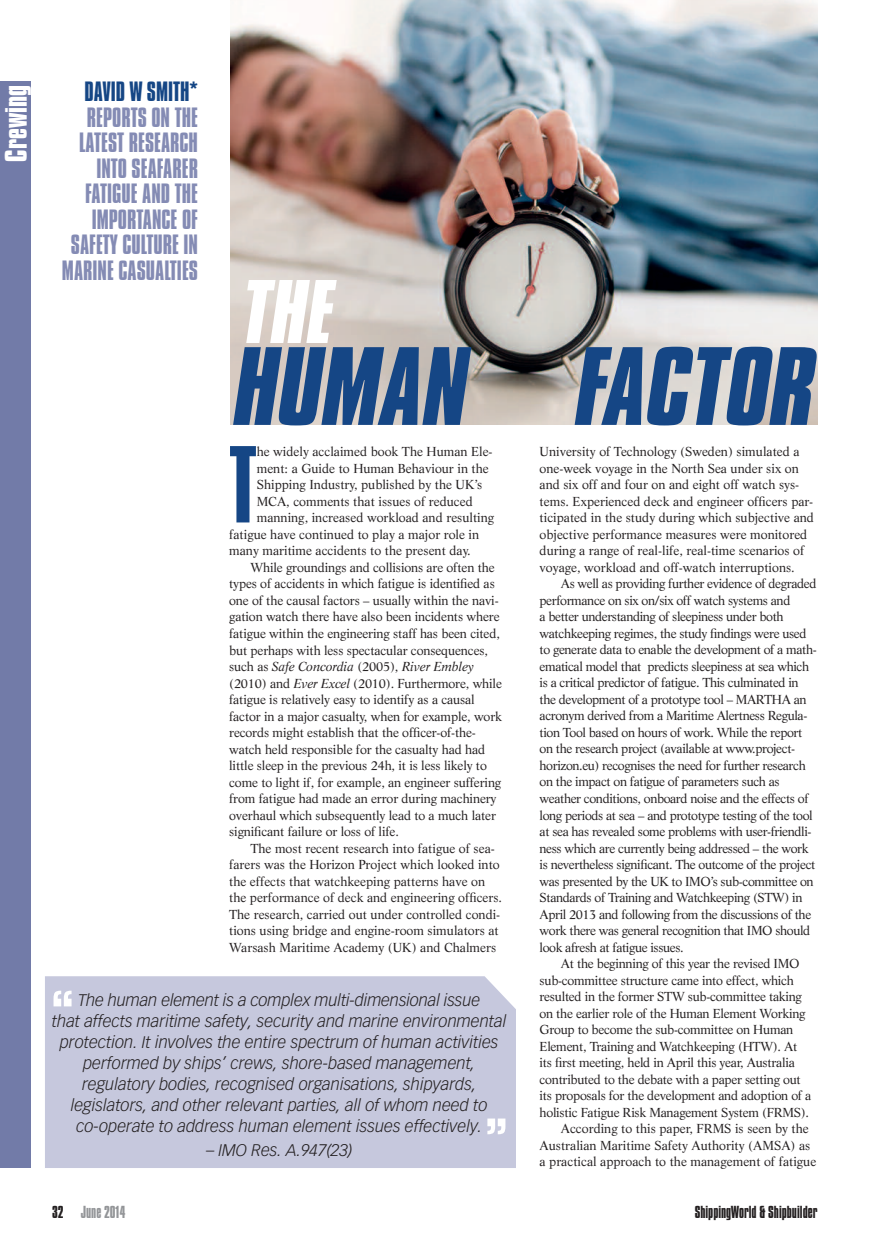
<style>
.page{position:relative;width:870px;height:1241px;background:#fff}
.page>*{position:absolute;margin:0;border:0;box-sizing:border-box;transform-origin:0 0}
.t1{font:italic 700 95.7px "Compacta BT";color:#154685}
.t2{font:94.05px "Compacta BT";color:#154685}
.t3{font:italic 700 77.55px "Compacta BT";color:#fff}
.t4{font:700 52.5px "Compacta BT";color:#fff}
.t5{font:700 27px "Compacta BT";color:#fff}
.t6{font:24px/25.5px "Compacta BT";color:#848bb4;text-align:right}
.t7{font:24px "Compacta BT";color:#154685}
.t8{font:italic 300 16.5px/21px "Vectora LH";color:#231f20;text-align:center}
.t9{font:15px "Compacta BT";color:#231f20}
.t10{font:15px "Compacta BT";color:#939598}
.t11{font:12.75px/16.5px "Life";letter-spacing:-.01em;color:#231f20}
.t12{font:12.75px/16.5px "Life";letter-spacing:-.03em;color:#231f20}
.t13{font:italic 12.75px "Life";letter-spacing:-.01em;color:#231f20}
.s1{font-style:normal}
.s2{font-style:italic}
.s3{color:#231f20}
</style>
<div class="page">
<div style="left:0;top:81px;width:31px;height:1087px;background:#727ba8"></div>
<div style="left:45px;top:976px;width:471px;height:192px;background:#c6c8dd"></div>
<img style="left:231px;top:0;width:586px;height:425px">
<h3 class="t5" style="left:0;top:161px;width:78px;rotate:-90deg">Crewing</h3>
<h3 class="t7" style="left:84px;top:78px;width:115px">DAVID W SMITH*</h3>
<h3 class="t6" style="left:62px;top:105px;width:138px">REPORTS ON THE<br>LATEST RESEARCH<br>INTO SEAFARER<br>FATIGUE AND THE<br>IMPORTANCE OF<br>SAFETY CULTURE IN<br>MARINE CASUALTIES</h3>
<h3 class="t3" style="left:243px;top:265px;width:93px">THE</h3>
<h1 class="t1" style="left:235px;top:328px;width:582px">HUMAN FACTOR</h1>
<h2 class="t2" style="left:229px;top:430px;width:29px">T</h2>
<p class="t11" style="left:257px;top:445px;width:237px">he widely acclaimed book The Human Ele-</p>
<p class="t11" style="left:257px;top:461px;width:234px">ment: a Guide to Human Behaviour in the</p>
<p class="t11" style="left:257px;top:478px;width:227px">Shipping Industry, published by the UK’s</p>
<p class="t11" style="left:257px;top:494px;width:218px">MCA, comments that issues of reduced</p>
<p class="t11" style="left:257px;top:511px;width:239px">manning, increased workload and resulting</p>
<p class="t11" style="left:229px;top:527px;width:252px">fatigue have continued to play a major role in</p>
<p class="t11" style="left:229px;top:544px;width:243px">many maritime accidents to the present day.</p>
<p class="t11" style="left:250px;top:560px;width:246px">While groundings and collisions are often the</p>
<p class="t11" style="left:229px;top:577px;width:267px">types of accidents in which fatigue is identified as</p>
<p class="t11" style="left:229px;top:593px;width:271px">one of the causal factors – usually within the navi-</p>
<p class="t11" style="left:229px;top:610px;width:272px">gation watch there have also been incidents where</p>
<p class="t11" style="left:229px;top:626px;width:272px">fatigue within the engineering staff has been cited,</p>
<p class="t11" style="left:229px;top:643px;width:260px">but perhaps with less spectacular consequences,</p>
<p class="t13" style="left:229px;top:661px;width:246px"><span class="s1">such as</span> Safe Concordia <span class="s1">(2005),</span> River Embley</p>
<p class="t11" style="left:229px;top:676px;width:274px">(2010) and <span class="s2">Ever Excel</span> (2010). Furthermore, while</p>
<p class="t11" style="left:229px;top:692px;width:247px">fatigue is relatively easy to identify as a causal</p>
<p class="t11" style="left:229px;top:709px;width:274px">factor in a major casualty, when for example, work</p>
<p class="t11" style="left:229px;top:725px;width:248px">records might establish that the officer-of-the-</p>
<p class="t11" style="left:229px;top:742px;width:258px">watch held responsible for the casualty had had</p>
<p class="t11" style="left:229px;top:758px;width:259px">little sleep in the previous 24h, it is less likely to</p>
<p class="t11" style="left:229px;top:775px;width:274px">come to light if, for example, an engineer suffering</p>
<p class="t11" style="left:229px;top:791px;width:269px">from fatigue had made an error during machinery</p>
<p class="t11" style="left:229px;top:808px;width:268px">overhaul which subsequently lead to a much later</p>
<p class="t11" style="left:229px;top:824px;width:171px">significant failure or loss of life.</p>
<p class="t11" style="left:250px;top:841px;width:246px">The most recent research into fatigue of sea-</p>
<p class="t11" style="left:229px;top:857px;width:272px">farers was the Horizon Project which looked into</p>
<p class="t11" style="left:229px;top:874px;width:257px">the effects that watchkeeping patterns have on</p>
<p class="t11" style="left:229px;top:890px;width:274px">the performance of deck and engineering officers.</p>
<p class="t11" style="left:229px;top:907px;width:273px">The research, carried out under controlled condi-</p>
<p class="t11" style="left:229px;top:923px;width:271px">tions using bridge and engine-room simulators at</p>
<p class="t11" style="left:229px;top:940px;width:269px">Warsash Maritime Academy (UK) and Chalmers</p>
<h3 class="t4" style="left:51px;top:980px;width:24px">“</h3>
<p class="t8" style="left:52px;top:990px;width:456px">The human element is a complex multi-dimensional issue<br>that affects maritime safety, security and marine environmental protection. It involves the entire spectrum of human activities performed by ships’ crews, shore-based management, regulatory bodies, recognised organisations, shipyards, legislators, and other relevant parties, all of whom need to co-operate to address human element issues effectively.</p>
<p class="t8" style="left:206px;top:1140px;width:148px">– IMO Res. A.947(23)</p>
<h3 class="t4" style="left:508px;top:1144px;width:24px;rotate:-180deg">“</h3>
<p class="t11" style="left:540px;top:445px;width:276px">University of Technology (Sweden) simulated a one-week voyage in the North Sea under six on and six off and four on and eight off watch sys&shy;tems. Experienced deck and engineer officers par&shy;ticipated in the study during which subjective and objective performance measures were monitored during a range of real-life, real-time scenarios of voyage, workload and off-watch interruptions.</p>
<p class="t12" style="left:540px;top:577px;width:279px;text-indent:21px">As well as providing further evidence of degraded performance on six on/six off watch systems and<br>a better understanding of sleepiness under both watchkeeping regimes, the study findings were used to generate data to enable the development of a math&shy;ematical model that predicts sleepiness at sea which is a critical predictor of fatigue. This culminated in the development of a prototype tool – MARTHA an acronym derived from a Maritime Alertness Regula&shy;tion Tool based on hours of work. While the report on the research project (available at www.project&shy;horizon.eu) recognises the need for further research on the impact on fatigue of parameters such as weather conditions, onboard noise and the effects of long periods at sea – and prototype testing of the tool at sea has revealed some problems with user-friendli&shy;ness which are currently being addressed – the work is nevertheless significant. The outcome of the project was presented by the UK to IMO’s sub-committee on Standards of Training and Watchkeeping (STW) in April 2013 and following from the discussions of the work there was general recognition that IMO should look afresh at fatigue issues.</p>
<p class="t11" style="left:561px;top:956px;width:240px">At the beginning of this year the revised IMO</p>
<p class="t11" style="left:540px;top:972px;width:256px">sub-committee structure came into effect, which</p>
<p class="t11" style="left:540px;top:989px;width:264px">resulted in the former STW sub-committee taking</p>
<p class="t11" style="left:540px;top:1005px;width:268px">on the earlier role of the Human Element Working</p>
<p class="t11" style="left:540px;top:1022px;width:255px">Group to become the sub-committee on Human</p>
<p class="t11" style="left:540px;top:1038px;width:259px">Element, Training and Watchkeeping (HTW). At</p>
<p class="t11" style="left:540px;top:1055px;width:257px">its first meeting, held in April this year, Australia</p>
<p class="t11" style="left:540px;top:1071px;width:263px">contributed to the debate with a paper setting out</p>
<p class="t11" style="left:540px;top:1088px;width:273px">its proposals for the development and adoption of a</p>
<p class="t11" style="left:540px;top:1104px;width:271px">holistic Fatigue Risk Management System (FRMS).</p>
<p class="t11" style="left:561px;top:1121px;width:249px">According to this paper, FRMS is seen by the</p>
<p class="t11" style="left:540px;top:1137px;width:272px">Australian Maritime Safety Authority (AMSA) as</p>
<p class="t11" style="left:540px;top:1154px;width:278px">a practical approach to the management of fatigue</p>
<p class="t10" style="left:52px;top:1202px;width:75px"><span class="s3">32</span> June 2014</p>
<p class="t9" style="left:695px;top:1202px;width:124px">ShippingWorld &amp; Shipbuilder</p>
</div>
